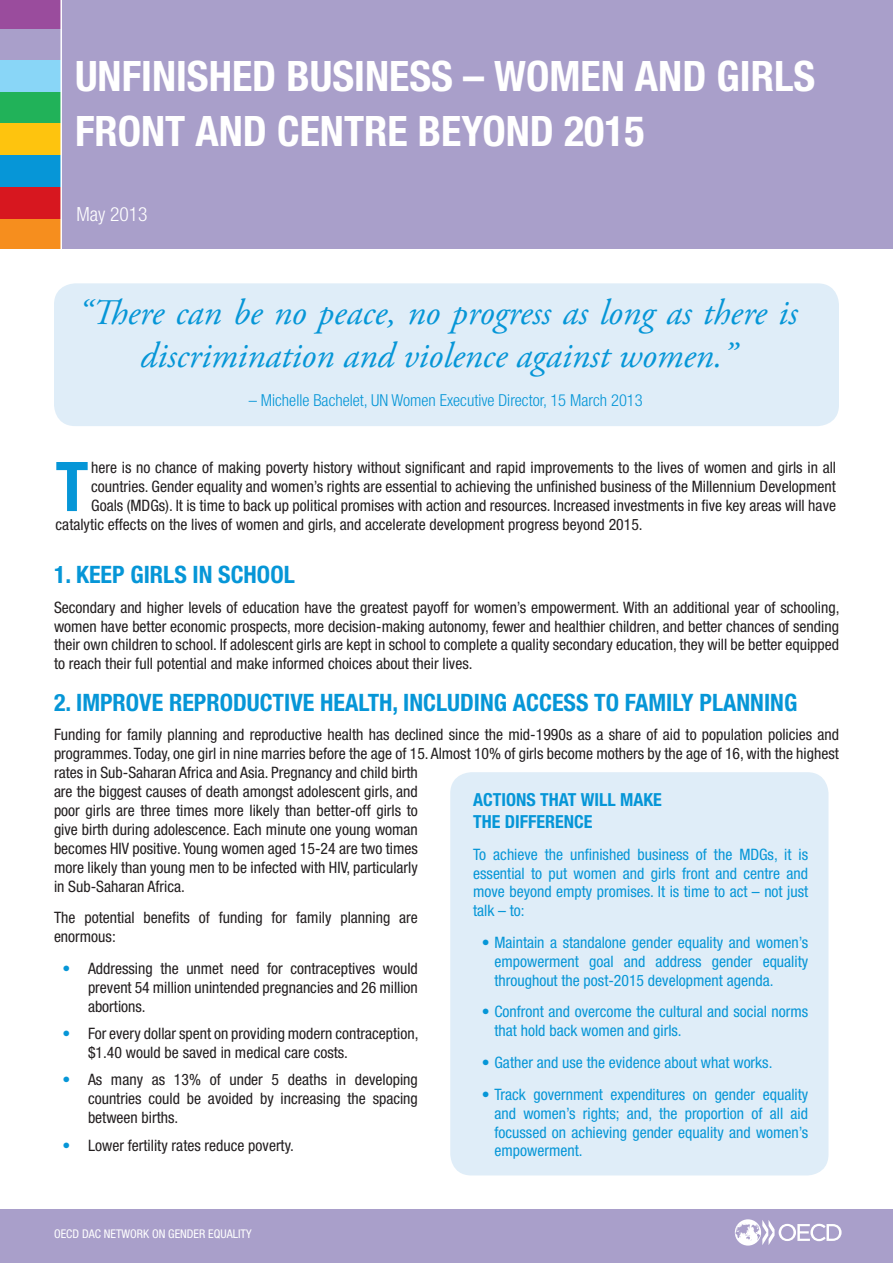
<style>
.page{position:relative;width:893px;height:1263px;background:#fff}
.page>*{position:absolute;margin:0;border:0;box-sizing:border-box;transform-origin:0 0}
.body_copy{font:700 condensed 68.7px "Helvetica Neue LT Std";color:#0696d7}
.t1{font:700 condensed 42px/54px "Helvetica Neue LT Std";color:#fff}
.body_copy-2{font:italic 36px/43.2px "Adobe Garamond Pro";color:#0696d7;text-align:center}
.t2{font:700 condensed 24px "Helvetica Neue LT Std";color:#0696d7}
.blackheader{font:300 condensed 19.5px "Helvetica Neue LT Std";color:#fff}
.body_copy-3{font:700 condensed 18px/21.6px "Helvetica Neue LT Std";color:#0696d7}
.blackheader-2{font:300 condensed 16.5px "Helvetica Neue LT Std";color:#0696d7}
.body_copy-4{font:condensed 15.75px/18.9px "Helvetica Neue LT Std";color:#231f20;text-align:justify}
.body_copy-5{font:condensed 15.75px/18.9px "Helvetica Neue LT Std";color:#0696d7;text-align:justify}
.t3{font:condensed 12px "Helvetica Neue LT Std";color:#fff}
.s1{color:#0696d7}
</style>
<div class="page">
<div style="left:0;top:1209px;width:893px;height:54px;background:#a99fca"></div>
<div style="left:54px;top:283px;width:785px;height:143px;background:#dfedf8;border-radius:21px"></div>
<div style="left:0;top:0;width:893px;height:249px;background:#a99fca"></div>
<div style="left:0;top:219px;width:61px;height:30px;background:#f68e1e"></div>
<div style="left:0;top:187px;width:61px;height:32px;background:#d7171f"></div>
<div style="left:0;top:155px;width:61px;height:32px;background:#0696d7"></div>
<div style="left:0;top:123px;width:61px;height:32px;background:#fec40e"></div>
<div style="left:0;top:91px;width:61px;height:32px;background:#21b259"></div>
<div style="left:0;top:60px;width:61px;height:32px;background:#89d6f7"></div>
<div style="left:0;top:0;width:61px;height:28px;background:#9a4c9d"></div>
<hr style="left:60px;top:0;width:2px;height:266px;background:#fff">
<div style="left:450px;top:772px;width:378px;height:403px;background:#dfedf8;border-radius:21px"></div>
<svg style="left:735px;top:1219px;width:107px;height:26px"></svg>
<p class="t1" style="left:75px;top:49px;width:742px">UNFINISHED BUSINESS – WOMEN AND GIRLS<br>FRONT AND CENTRE BEYOND 2015</p>
<p class="blackheader" style="left:76px;top:203px;width:73px">May 2013</p>
<p class="body_copy-2" style="left:78px;top:292px;width:721px">“There can be no peace, no progress as long as there is discrimination and violence against women.”</p>
<p class="blackheader-2" style="left:249px;top:390px;width:396px">– Michelle Bachelet, UN Women Executive Director, 15 March 2013</p>
<p class="body_copy" style="left:56px;top:445px;width:34px">T</p>
<p class="body_copy-4" style="left:91px;top:458px;width:746px">here is no chance of making poverty history without significant and rapid improvements to the lives of women and girls in all</p>
<p class="body_copy-4" style="left:91px;top:477px;width:746px">countries. Gender equality and women’s rights are essential to achieving the unfinished business of the Millennium Development</p>
<p class="body_copy-4" style="left:91px;top:496px;width:746px">Goals (MDGs). It is time to back up political promises with action and resources. Increased investments in five key areas will have</p>
<p class="body_copy-4" style="left:56px;top:515px;width:589px">catalytic effects on the lives of women and girls, and accelerate development progress beyond 2015.</p>
<p class="t2" style="left:54px;top:560px;width:242px">1. KEEP GIRLS IN SCHOOL</p>
<p class="body_copy-4" style="left:54px;top:597px;width:787px">Secondary and higher levels of education have the greatest payoff for women’s empowerment. With an additional year of schooling, women have better economic prospects, more decision-making autonomy, fewer and healthier children, and better chances of sending their own children to school. If adolescent girls are kept in school to complete a quality secondary education, they will be better equipped to reach their full potential and make informed choices about their lives.</p>
<p class="t2" style="left:54px;top:688px;width:745px">2. IMPROVE REPRODUCTIVE HEALTH, INCLUDING ACCESS TO FAMILY PLANNING</p>
<p class="body_copy-4" style="left:54px;top:725px;width:786px;text-align:left">Funding for family planning and reproductive health has declined since the mid-1990s as a share of aid to population policies and programmes. Today, one girl in nine marries before the age of 15. Almost 10% of girls become mothers by the age of 16, with the highest rates in Sub-Saharan Africa and Asia. Pregnancy and child birth<br>are the biggest causes of death amongst adolescent girls, and<br>poor girls are three times more likely than better-off girls to<br>give birth during adolescence. Each minute one young woman<br>becomes HIV positive. Young women aged 15-24 are two times<br>more likely than young men to be infected with HIV, particularly<br>in Sub-Saharan Africa.</p>
<p class="body_copy-4" style="left:54px;top:908px;width:365px">The potential benefits of funding for family planning are enormous:</p>
<p class="body_copy-4" style="left:88px;top:959px;width:331px;text-indent:-26px"><span class="s1">•</span> Addressing the unmet need for contraceptives would prevent 54 million unintended pregnancies and 26 million abortions.</p>
<p class="body_copy-4" style="left:88px;top:1024px;width:332px;text-indent:-26px"><span class="s1">•</span> For every dollar spent on providing modern contraception, $1.40 would be saved in medical care costs.</p>
<p class="body_copy-4" style="left:88px;top:1070px;width:331px;text-indent:-26px"><span class="s1">•</span> As many as 13% of under 5 deaths in developing countries could be avoided by increasing the spacing between births.</p>
<p class="body_copy-4" style="left:63px;top:1135px;width:233px"><span class="s1">•</span> Lower fertility rates reduce poverty.</p>
<p class="body_copy-3" style="left:473px;top:789px;width:190px">ACTIONS THAT WILL MAKE<br>THE DIFFERENCE</p>
<p class="body_copy-5" style="left:473px;top:844px;width:337px">To achieve the unfinished business of the MDGs, it is essential to put women and girls front and centre and move beyond empty promises. It is time to act – not just talk – to:</p>
<p class="body_copy-5" style="left:494px;top:933px;width:315px;text-indent:-13px">• Maintain a standalone gender equality and women’s empowerment goal and address gender equality throughout the post-2015 development agenda.</p>
<p class="body_copy-5" style="left:494px;top:1002px;width:315px;text-indent:-13px">• Confront and overcome the cultural and social norms that hold back women and girls.</p>
<p class="body_copy-5" style="left:482px;top:1053px;width:292px">• Gather and use the evidence about what works.</p>
<p class="body_copy-5" style="left:494px;top:1084px;width:315px;text-indent:-13px">• Track government expenditures on gender equality and women’s rights; and, the proportion of all aid focussed on achieving gender equality and women’s empowerment.</p>
<p class="t3" style="left:54px;top:1226px;width:199px">OECD DAC NETWORK ON GENDER EQUALITY</p>
</div>
